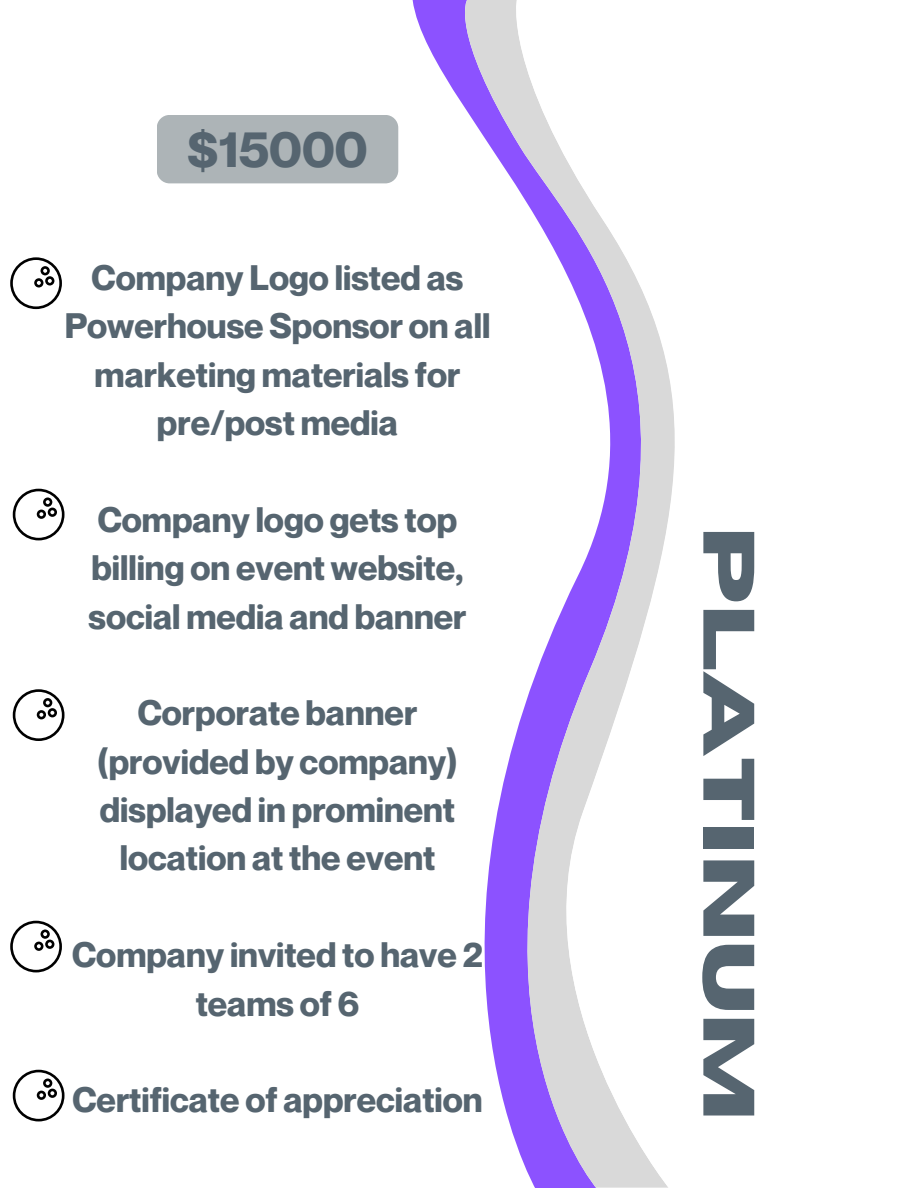
<style>
.page{position:relative;width:918px;height:1188px;background:#fff}
.page>*{position:absolute;margin:0;border:0;box-sizing:border-box;transform-origin:0 0}
.t1{font:700 72.6px "Horizon";color:#566570}
.t2{font:700 49.95px "Neue Montreal";color:#566570}
.t3{font:700 34.65px/48.3px "Neue Montreal";color:#566570;text-align:center}
</style>
<div class="page">
<svg style="left:413px;top:0;width:33px;height:78px;fill:#8c52ff"></svg>
<svg style="left:446px;top:0;width:57px;height:1100px"></svg>
<svg style="left:503px;top:0;width:172px;height:1188px"></svg>
<div style="left:157px;top:115px;width:241px;height:68px;background:#adb4b7;border-radius:13px"></div>
<svg style="left:10px;top:257px;width:52px;height:52px"></svg>
<svg style="left:13px;top:489px;width:52px;height:51px"></svg>
<svg style="left:13px;top:689px;width:52px;height:52px"></svg>
<svg style="left:10px;top:921px;width:52px;height:51px"></svg>
<svg style="left:13px;top:1070px;width:52px;height:51px"></svg>
<p class="t2" style="left:188px;top:119px;width:181px">$15000</p>
<p class="t3" style="left:65px;top:253px;width:427px">Company Logo listed as<br>Powerhouse Sponsor on all marketing materials for pre/post media</p>
<p class="t3" style="left:89px;top:495px;width:379px;text-align:left">Company logo gets top billing on event website, social media and banner</p>
<p class="t3" style="left:97px;top:688px;width:363px">Corporate banner (provided by company) displayed in prominent location at the event</p>
<p class="t3" style="left:72px;top:930px;width:412px">Company invited to have 2 teams of 6</p>
<p class="t3" style="left:72px;top:1075px;width:412px">Certificate of appreciation</p>
<p class="t1" style="left:764px;top:526px;width:596px;rotate:90deg">PLATINUM</p>
</div>
